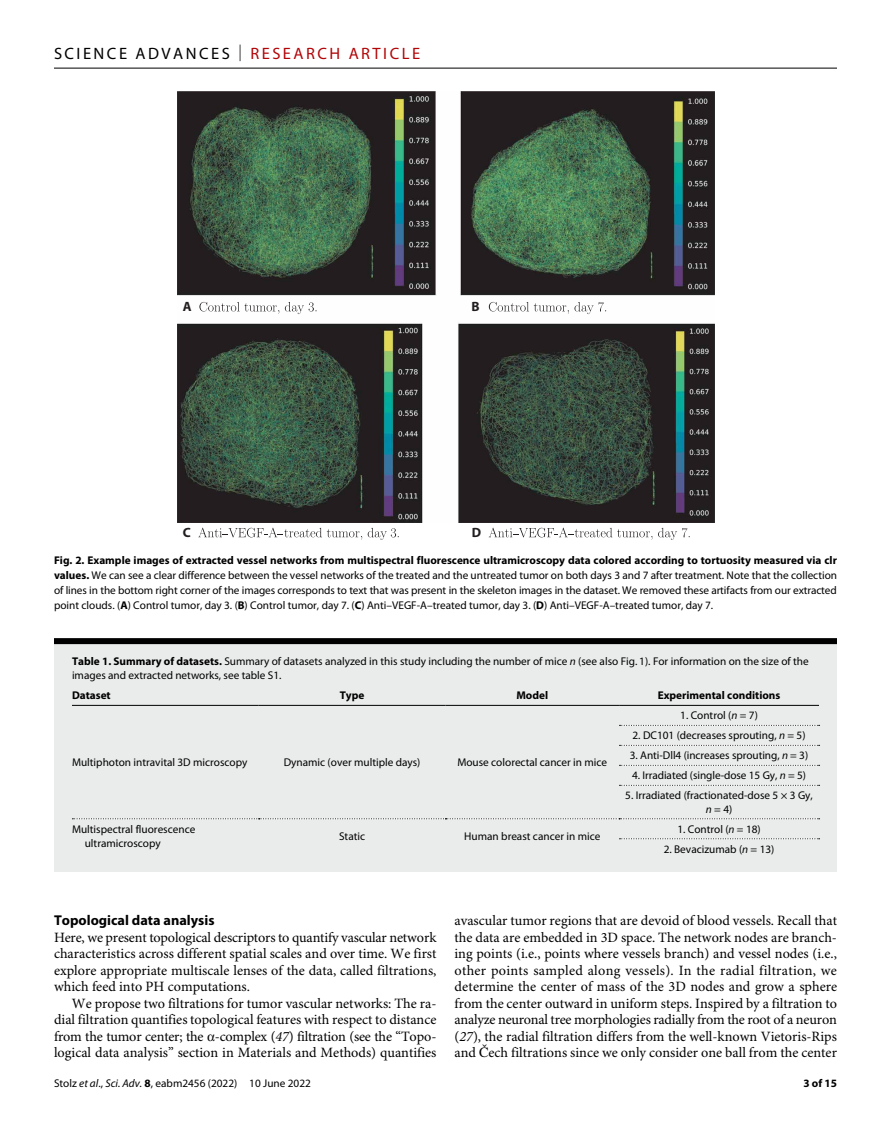
<style>
.page{position:relative;width:891px;height:1134px;background:#fff}
.page>*{position:absolute;margin:0;border:0;box-sizing:border-box;transform-origin:0 0}
.t1{font:16.5px "Myriad Pro";letter-spacing:.15em;color:#000}
.t2{font:14.25px/16.5px "Minion Pro";color:#000;text-align:justify}
.t3{font:700 14.25px "Myriad Pro";color:#000}
.t4{font:700 13.5px "Myriad Pro";color:#221e1f}
.t5{font:11.25px/15px "Myriad Pro";color:#000}
.t6{font:700 11.25px "Myriad Pro";color:#000}
.s1{font-weight:300}
.s2{color:#b10508}
.s3{font-weight:700}
.s4{font-style:italic}
.s5{font-family:"STIX General"}
</style>
<div class="page">
<hr style="left:54px;top:68px;width:783px;height:1px;background:#000">
<img style="left:178px;top:91px;width:536px;height:431px">
<svg style="left:199px;top:302px;width:80px;height:12px"></svg>
<svg style="left:285px;top:302px;width:32px;height:12px"></svg>
<svg style="left:489px;top:302px;width:117px;height:12px"></svg>
<svg style="left:489px;top:528px;width:201px;height:12px"></svg>
<svg style="left:198px;top:528px;width:164px;height:12px"></svg>
<svg style="left:368px;top:528px;width:31px;height:12px"></svg>
<div style="left:54px;top:639px;width:783px;height:232px;background:#eaebeb"></div>
<div style="left:54px;top:638px;width:783px;height:6px;background:#000"></div>
<hr style="left:72px;top:705px;width:187px;height:1px;background:#000">
<hr style="left:259px;top:705px;width:187px;height:1px;background:#000">
<hr style="left:446px;top:705px;width:173px;height:1px;background:#000">
<hr style="left:619px;top:705px;width:200px;height:1px;background:#000">
<svg style="left:620px;top:725px;width:200px;height:1px"></svg>
<svg style="left:620px;top:745px;width:200px;height:1px"></svg>
<svg style="left:620px;top:765px;width:200px;height:1px"></svg>
<svg style="left:620px;top:785px;width:200px;height:1px"></svg>
<svg style="left:72px;top:818px;width:748px;height:1px"></svg>
<svg style="left:620px;top:838px;width:200px;height:1px"></svg>
<h1 class="t1" style="left:54px;top:40px;width:368px">SCIENCE ADVANCES <span class="s1">|</span> <span class="s2">RESEARCH ARTICLE</span></h1>
<p class="t4" style="left:183px;top:296px;width:10px">A</p>
<p class="t4" style="left:472px;top:296px;width:10px">B</p>
<p class="t4" style="left:183px;top:522px;width:10px">C</p>
<p class="t4" style="left:472px;top:522px;width:11px">D</p>
<p class="t5" style="left:54px;top:553px;width:785px;text-align:justify"><span class="s3">Fig. 2. Example images of extracted vessel networks from multispectral fluorescence ultramicroscopy data colored according to tortuosity measured via clr values.</span> We can see a clear difference between the vessel networks of the treated and the untreated tumor on both days 3 and 7 after treatment. Note that the collection of lines in the bottom right corner of the images corresponds to text that was present in the skeleton images in the dataset. We removed these artifacts from our extracted point clouds. (<span class="s3">A</span>) Control tumor, day 3. (<span class="s3">B</span>) Control tumor, day 7. (<span class="s3">C</span>) Anti–VEGF-A–treated tumor, day 3. (<span class="s3">D</span>) Anti–VEGF-A–treated tumor, day 7.</p>
<p class="t5" style="left:72px;top:654px;width:738px;line-height:14.2px"><span class="s3">Table 1. Summary of datasets.</span> Summary of datasets analyzed in this study including the number of mice <span class="s4">n</span> (see also Fig. 1). For information on the size of the images and extracted networks, see table S1.</p>
<p class="t6" style="left:72px;top:686px;width:40px">Dataset</p>
<p class="t6" style="left:340px;top:686px;width:26px">Type</p>
<p class="t6" style="left:516px;top:686px;width:33px">Model</p>
<p class="t6" style="left:658px;top:686px;width:124px">Experimental conditions</p>
<p class="t5" style="left:72px;top:755px;width:177px">Multiphoton intravital 3D microscopy</p>
<p class="t5" style="left:284px;top:755px;width:138px">Dynamic (over multiple days)</p>
<p class="t5" style="left:457px;top:755px;width:151px">Mouse colorectal cancer in mice</p>
<p class="t5" style="left:85px;top:823px;width:112px;line-height:13.5px;text-indent:-13px">Multispectral fluorescence ultramicroscopy</p>
<p class="t5" style="left:339px;top:829px;width:28px">Static</p>
<p class="t5" style="left:464px;top:829px;width:138px">Human breast cancer in mice</p>
<p class="t5" style="left:680px;top:708px;width:79px">1. Control (<span class="s4">n</span> = 7)</p>
<p class="t5" style="left:633px;top:728px;width:175px">2. DC101 (decreases sprouting, <span class="s4">n</span> = 5)</p>
<p class="t5" style="left:630px;top:748px;width:180px">3. Anti-Dll4 (increases sprouting, <span class="s4">n</span> = 3)</p>
<p class="t5" style="left:632px;top:768px;width:175px">4. Irradiated (single-dose 15 Gy, <span class="s4">n</span> = 5)</p>
<p class="t5" style="left:625px;top:789px;width:189px;line-height:13.5px;text-align:center">5. Irradiated (fractionated-dose 5 × 3 Gy, <span class="s4">n</span> = 4)</p>
<p class="t5" style="left:677px;top:822px;width:85px">1. Control (<span class="s4">n</span> = 18)</p>
<p class="t5" style="left:664px;top:842px;width:112px">2. Bevacizumab (<span class="s4">n</span> = 13)</p>
<p class="t3" style="left:54px;top:909px;width:162px">Topological data analysis</p>
<p class="t2" style="left:54px;top:930px;width:384px">Here, we present topological descriptors to quantify vascular network characteristics across different spatial scales and over time. We first explore appropriate multiscale lenses of the data, called filtrations, which feed into PH computations.</p>
<p class="t2" style="left:54px;top:996px;width:384px;text-indent:18px">We propose two filtrations for tumor vascular networks: The ra&shy;dial filtration quantifies topological features with respect to distance from the tumor center; the -complex (<span class="s4">47</span>) filtration (see the “Topo&shy;logical data analysis” section in Materials and Methods) quantifies</p>
<p class="t5" style="left:54px;top:1076px;width:258px">Stolz <span class="s4">et al</span>., <span class="s4">Sci. Adv.</span> <span class="s3">8</span>, eabm2456 (2022) 10 June 2022</p>
<p class="t2" style="left:455px;top:914px;width:384px">avascular tumor regions that are devoid of blood vessels. Recall that the data are embedded in 3D space. The network nodes are branch&shy;ing points (i.e., points where vessels branch) and vessel nodes (i.e., other points sampled along vessels). In the radial filtration, we determine the center of mass of the 3D nodes and grow a sphere from the center outward in uniform steps. Inspired by a filtration to analyze neuronal tree morphologies radially from the root of a neuron (<span class="s4">27</span>), the radial filtration differs from the well-known Vietoris-Rips and <span class="s5">Č</span>ech filtrations since we only consider one ball from the center</p>
<p class="t6" style="left:803px;top:1074px;width:35px">3 of 15</p>
</div>
